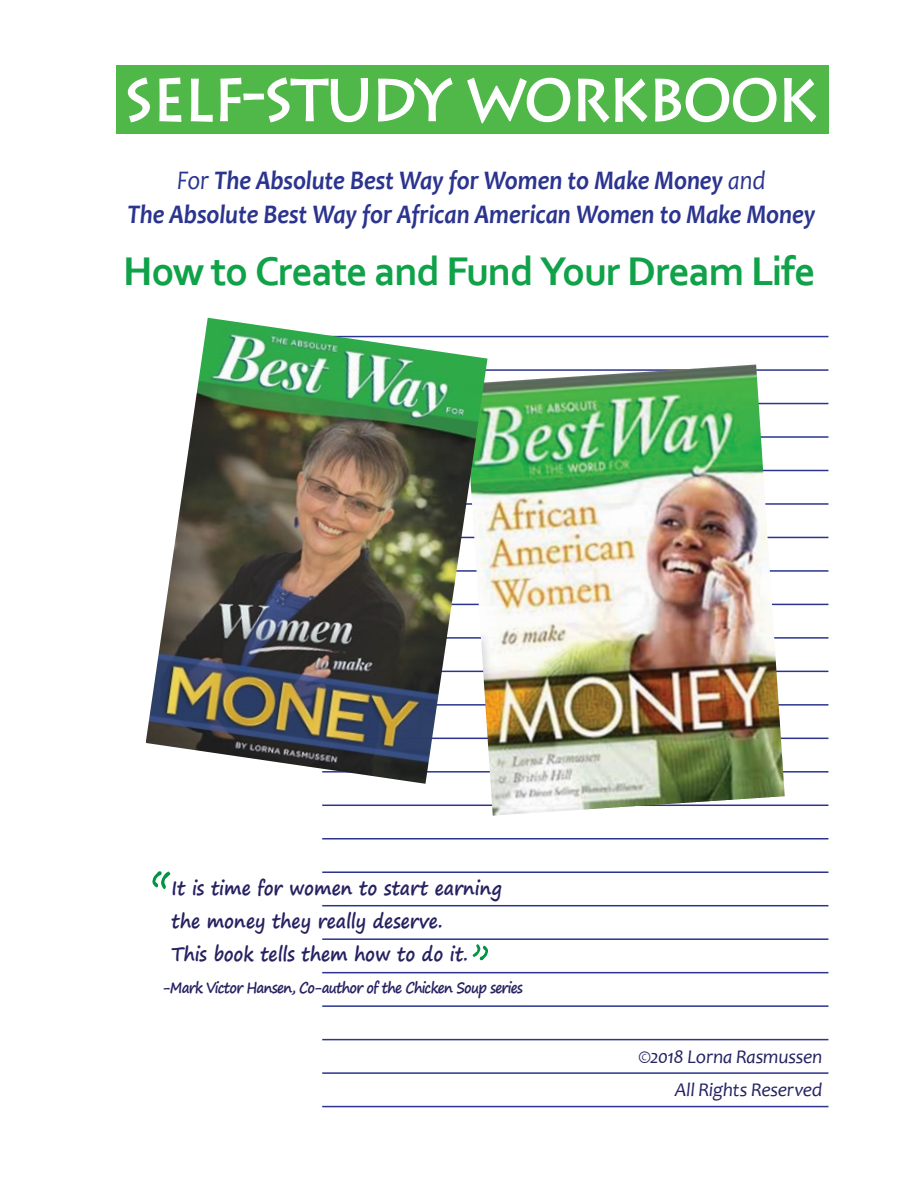
<style>
.page{position:relative;width:918px;height:1188px;background:#fff}
.page>*{position:absolute;margin:0;border:0;box-sizing:border-box;transform-origin:0 0}
.t1{font:69px "Lithos Pro";letter-spacing:-.03em;color:#fff;scale:.92 1}
.t2{font:700 42px "Corbel";letter-spacing:-.03em;color:#10a249}
.t3{font:italic 700 27px/34.5px "Candara";letter-spacing:-.005em;color:#2b348e;text-align:center;scale:.9 1}
.t4{font:700 19.65px/33.2px "Segoe Print";color:#262262;scale:.9 1}
.t5{font:italic 19.5px/33px "Candara";letter-spacing:-.015em;color:#262262;text-align:right}
.t6{font:700 15px "Segoe Print";letter-spacing:-.055em;color:#262262;scale:.9 1}
.s1{font-weight:400}
</style>
<div class="page">
<div style="left:116px;top:65px;width:712px;height:69px;background:#50b848"></div>
<svg style="left:127px;top:77px;width:23px;height:46px"></svg>
<svg style="left:159px;top:77px;width:23px;height:45px"></svg>
<svg style="left:190px;top:78px;width:23px;height:44px"></svg>
<svg style="left:220px;top:77px;width:148px;height:46px"></svg>
<svg style="left:378px;top:77px;width:75px;height:45px"></svg>
<svg style="left:467px;top:77px;width:104px;height:47px"></svg>
<svg style="left:578px;top:77px;width:199px;height:46px"></svg>
<svg style="left:784px;top:78px;width:33px;height:44px"></svg>
<hr style="left:322px;top:336px;width:506px;height:1px;background:#2b348e">
<hr style="left:322px;top:369px;width:506px;height:2px;background:#2b348e">
<hr style="left:322px;top:403px;width:506px;height:1px;background:#2b348e">
<hr style="left:322px;top:436px;width:506px;height:2px;background:#2b348e">
<hr style="left:322px;top:470px;width:506px;height:1px;background:#2b348e">
<hr style="left:322px;top:503px;width:506px;height:2px;background:#2b348e">
<hr style="left:322px;top:537px;width:506px;height:1px;background:#2b348e">
<hr style="left:322px;top:570px;width:506px;height:2px;background:#2b348e">
<hr style="left:322px;top:604px;width:506px;height:1px;background:#2b348e">
<hr style="left:322px;top:637px;width:506px;height:2px;background:#2b348e">
<hr style="left:322px;top:671px;width:506px;height:1px;background:#2b348e">
<hr style="left:322px;top:704px;width:506px;height:2px;background:#2b348e">
<hr style="left:322px;top:738px;width:506px;height:1px;background:#2b348e">
<hr style="left:322px;top:771px;width:506px;height:2px;background:#2b348e">
<hr style="left:322px;top:805px;width:506px;height:1px;background:#2b348e">
<hr style="left:322px;top:838px;width:506px;height:2px;background:#2b348e">
<hr style="left:322px;top:871px;width:506px;height:2px;background:#2b348e">
<hr style="left:322px;top:905px;width:506px;height:1px;background:#2b348e">
<hr style="left:322px;top:938px;width:506px;height:2px;background:#2b348e">
<hr style="left:322px;top:972px;width:506px;height:1px;background:#2b348e">
<hr style="left:322px;top:1005px;width:506px;height:2px;background:#2b348e">
<hr style="left:322px;top:1039px;width:506px;height:1px;background:#2b348e">
<hr style="left:322px;top:1072px;width:506px;height:2px;background:#2b348e">
<hr style="left:322px;top:1106px;width:506px;height:1px;background:#2b348e">
<img style="left:464px;top:365px;width:321px;height:451px">
<img style="left:146px;top:318px;width:342px;height:466px">
<svg style="left:152px;top:871px;width:18px;height:18px"></svg>
<svg style="left:473px;top:944px;width:15px;height:16px"></svg>
<h1 class="t1" style="left:123px;top:57px;width:757px">SELF-STUDY WORKBOOK</h1>
<p class="t3" style="left:128px;top:162px;width:766px"><span class="s1">For</span> The Absolute Best Way for Women to Make Money <span class="s1">and<br></span>The Absolute Best Way for African American Women to Make Money</p>
<h2 class="t2" style="left:123px;top:245px;width:694px">How to Create and Fund Your Dream Life</h2>
<p class="t4" style="left:172px;top:871px;width:369px">It is time for women to start earning the money they really deserve.<br>This book tells them how to do it.</p>
<p class="t6" style="left:162px;top:974px;width:402px">-Mark Victor Hansen, Co-author of the Chicken Soup series</p>
<p class="t5" style="left:639px;top:1040px;width:185px">©2018 Lorna Rasmussen<br>All Rights Reserved</p>
</div>
